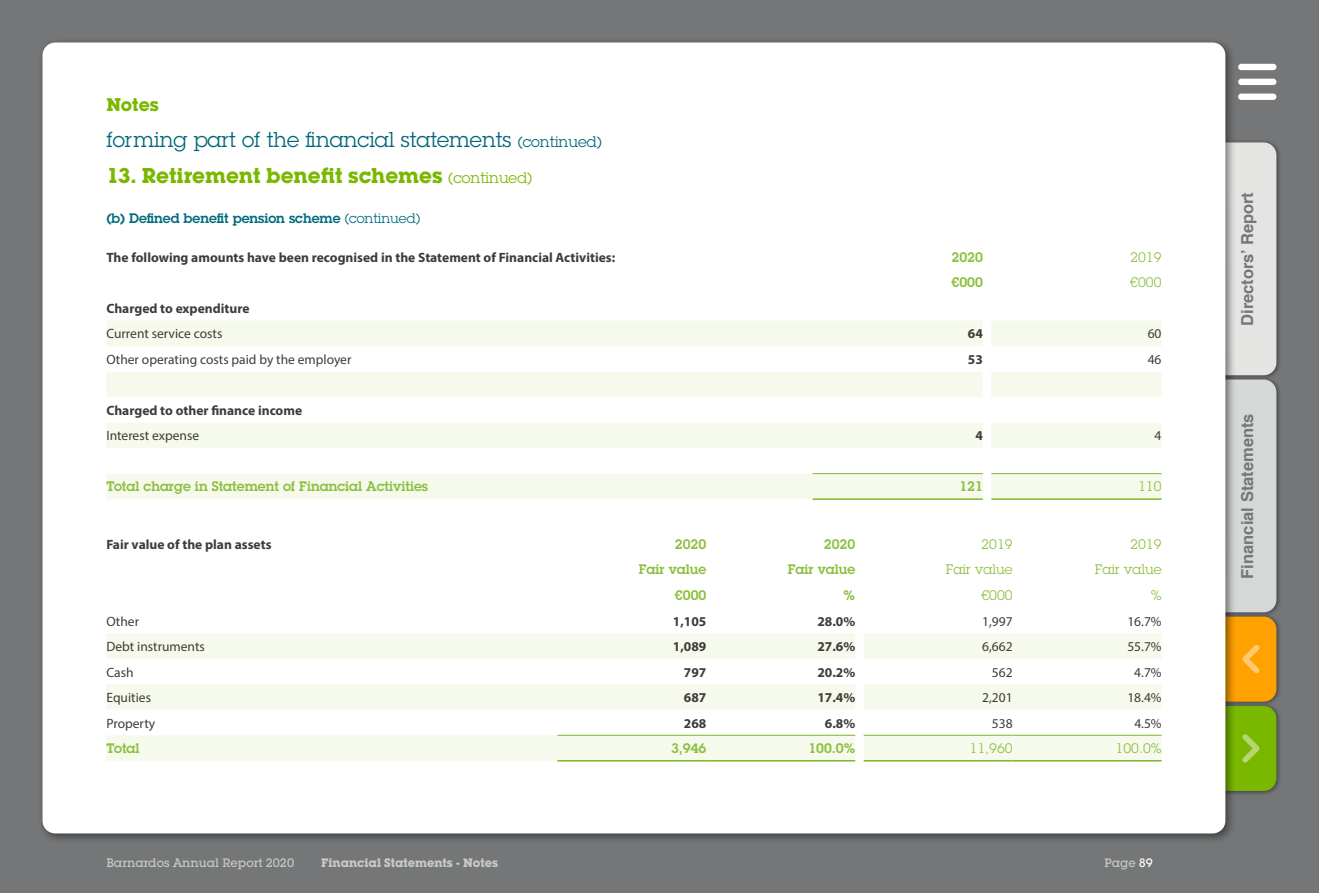
<style>
.page{position:relative;width:1319px;height:893px;background:#fff}
.page>*{position:absolute;margin:0;border:0;box-sizing:border-box;transform-origin:0 0}
.t1{font:21px "Lubalin Graph Std";color:#006778}
.t2{font:700 21px "Lubalin Graph Std";color:#7ab800}
.t3{font:700 18px "Lubalin Graph Std";color:#7ab800}
.t4{font:700 16.5px "Helvetica";color:#747678}
.t5{font:700 13.5px "Myriad Pro";color:#3c3c3b}
.t6{font:13.5px "Myriad Pro";color:#3c3c3b}
.t7{font:600 13.5px "Lubalin Graph Std";color:#8cbf3f}
.t8{font:13.5px "Lubalin Graph Std";color:#8cbf3f}
.t9{font:600 13.5px "Lubalin Graph Std";color:#006b7e}
.t10{font:500 12px "Lubalin Graph Std";color:#c9cac8}
.t11{font:700 12px "Lubalin Graph Std";color:#c9cac8}
.s1{font-size:15px}
.s2{font-weight:400;font-size:15px}
.s3{font-weight:400}
.s4{color:#fff}
</style>
<div class="page">
<div style="left:0;top:0;width:1318px;height:893px;background:#747678"></div>
<div style="left:1203px;top:139px;width:78px;height:241px;background:#000;opacity:.45"></div>
<div style="left:1203px;top:376px;width:78px;height:241px;background:#000;opacity:.45"></div>
<svg style="left:1237px;top:64px;width:39px;height:36px"></svg>
<div style="left:1203px;top:613px;width:78px;height:94px;background:#000;opacity:.45"></div>
<div style="left:1203px;top:702px;width:78px;height:94px;background:#000;opacity:.45"></div>
<svg style="left:1236px;top:142px;width:40px;height:649px"></svg>
<div style="left:37px;top:37px;width:1199px;height:808px;background:#000;opacity:.45"></div>
<div style="left:43px;top:43px;width:1182px;height:790px;background:#fff;border-radius:13px"></div>
<svg style="left:106px;top:321px;width:1055px;height:178px;fill:#f6faed"></svg>
<hr style="left:812px;top:498px;width:170px;height:2px;background:#7ab929">
<hr style="left:991px;top:498px;width:170px;height:2px;background:#7ab929">
<hr style="left:991px;top:473px;width:170px;height:1px;background:#7ab929">
<hr style="left:812px;top:473px;width:170px;height:1px;background:#7ab929">
<svg style="left:106px;top:633px;width:1055px;height:128px;fill:#f6faed"></svg>
<hr style="left:557px;top:760px;width:149px;height:1px;background:#7ab929">
<hr style="left:706px;top:760px;width:149px;height:1px;background:#7ab929">
<hr style="left:863px;top:760px;width:149px;height:1px;background:#7ab929">
<hr style="left:1012px;top:760px;width:149px;height:1px;background:#7ab929">
<hr style="left:863px;top:735px;width:149px;height:1px;background:#7ab929">
<hr style="left:1012px;top:735px;width:149px;height:1px;background:#7ab929">
<hr style="left:557px;top:735px;width:149px;height:1px;background:#7ab929">
<hr style="left:706px;top:735px;width:149px;height:1px;background:#7ab929">
<h2 class="t3" style="left:106px;top:93px;width:54px">Notes</h2>
<h1 class="t1" style="left:106px;top:126px;width:497px">forming part of the financial statements <span class="s1">(continued)</span></h1>
<h1 class="t2" style="left:106px;top:162px;width:427px">13. Retirement benefit schemes <span class="s2">(continued)</span></h1>
<p class="t9" style="left:106px;top:209px;width:315px">(b) Defined benefit pension scheme <span class="s3">(continued)</span></p>
<p class="t5" style="left:106px;top:248px;width:510px">The following amounts have been recognised in the Statement of Financial Activities:</p>
<p class="t7" style="left:951px;top:248px;width:33px">2020</p>
<p class="t8" style="left:1129px;top:248px;width:33px">2019</p>
<p class="t7" style="left:951px;top:273px;width:33px">€000</p>
<p class="t8" style="left:1129px;top:274px;width:33px">€000</p>
<p class="t5" style="left:106px;top:299px;width:145px">Charged to expenditure</p>
<p class="t6" style="left:106px;top:325px;width:118px">Current service costs</p>
<p class="t5" style="left:967px;top:325px;width:16px">64</p>
<p class="t6" style="left:1147px;top:325px;width:15px">60</p>
<p class="t6" style="left:106px;top:351px;width:246px">Other operating costs paid by the employer</p>
<p class="t5" style="left:967px;top:351px;width:16px">53</p>
<p class="t6" style="left:1147px;top:351px;width:15px">46</p>
<p class="t5" style="left:106px;top:402px;width:197px">Charged to other finance income</p>
<p class="t6" style="left:106px;top:428px;width:94px">Interest expense</p>
<p class="t5" style="left:975px;top:427px;width:9px">4</p>
<p class="t6" style="left:1154px;top:428px;width:8px">4</p>
<p class="t7" style="left:106px;top:477px;width:323px">Total charge in Statement of Financial Activities</p>
<p class="t7" style="left:959px;top:477px;width:25px">121</p>
<p class="t8" style="left:1137px;top:478px;width:25px">110</p>
<p class="t5" style="left:106px;top:536px;width:167px">Fair value of the plan assets</p>
<p class="t7" style="left:675px;top:535px;width:33px">2020</p>
<p class="t7" style="left:823px;top:535px;width:33px">2020</p>
<p class="t8" style="left:981px;top:535px;width:33px">2019</p>
<p class="t8" style="left:1129px;top:535px;width:33px">2019</p>
<p class="t7" style="left:638px;top:561px;width:69px">Fair value</p>
<p class="t7" style="left:787px;top:561px;width:69px">Fair value</p>
<p class="t8" style="left:945px;top:561px;width:68px">Fair value</p>
<p class="t8" style="left:1094px;top:561px;width:68px">Fair value</p>
<p class="t7" style="left:675px;top:586px;width:33px">€000</p>
<p class="t7" style="left:843px;top:586px;width:13px">%</p>
<p class="t8" style="left:981px;top:586px;width:33px">€000</p>
<p class="t8" style="left:1150px;top:586px;width:12px">%</p>
<p class="t6" style="left:106px;top:613px;width:34px">Other</p>
<p class="t5" style="left:672px;top:612px;width:35px">1,105</p>
<p class="t5" style="left:817px;top:612px;width:39px">28.0%</p>
<p class="t6" style="left:982px;top:613px;width:32px">1,997</p>
<p class="t6" style="left:1127px;top:613px;width:36px">16.7%</p>
<p class="t6" style="left:106px;top:638px;width:100px">Debt instruments</p>
<p class="t5" style="left:672px;top:638px;width:35px">1,089</p>
<p class="t5" style="left:817px;top:638px;width:39px">27.6%</p>
<p class="t6" style="left:982px;top:638px;width:32px">6,662</p>
<p class="t6" style="left:1127px;top:638px;width:36px">55.7%</p>
<p class="t6" style="left:106px;top:664px;width:29px">Cash</p>
<p class="t5" style="left:683px;top:663px;width:24px">797</p>
<p class="t5" style="left:817px;top:663px;width:39px">20.2%</p>
<p class="t6" style="left:991px;top:664px;width:22px">562</p>
<p class="t6" style="left:1134px;top:664px;width:29px">4.7%</p>
<p class="t6" style="left:106px;top:689px;width:46px">Equities</p>
<p class="t5" style="left:683px;top:689px;width:24px">687</p>
<p class="t5" style="left:817px;top:689px;width:39px">17.4%</p>
<p class="t6" style="left:982px;top:689px;width:32px">2,201</p>
<p class="t6" style="left:1127px;top:689px;width:36px">18.4%</p>
<p class="t6" style="left:106px;top:715px;width:50px">Property</p>
<p class="t5" style="left:683px;top:714px;width:24px">268</p>
<p class="t5" style="left:824px;top:714px;width:32px">6.8%</p>
<p class="t6" style="left:991px;top:715px;width:22px">538</p>
<p class="t6" style="left:1134px;top:715px;width:29px">4.5%</p>
<p class="t7" style="left:106px;top:739px;width:35px">Total</p>
<p class="t7" style="left:671px;top:739px;width:37px">3,946</p>
<p class="t7" style="left:808px;top:739px;width:48px">100.0%</p>
<p class="t8" style="left:969px;top:740px;width:45px">11,960</p>
<p class="t8" style="left:1115px;top:740px;width:48px">100.0%</p>
<p class="t10" style="left:106px;top:856px;width:189px">Barnardos Annual Report 2020</p>
<p class="t10" style="left:1104px;top:856px;width:50px">Page <span class="s4">89</span></p>
<p class="t11" style="left:321px;top:855px;width:178px">Financial Statements - Notes</p>
<p class="t4" style="left:1233px;top:326px;width:135px;rotate:-90deg">Directors’ Report</p>
<p class="t4" style="left:1233px;top:579px;width:167px;rotate:-90deg">Financial Statements</p>
</div>
